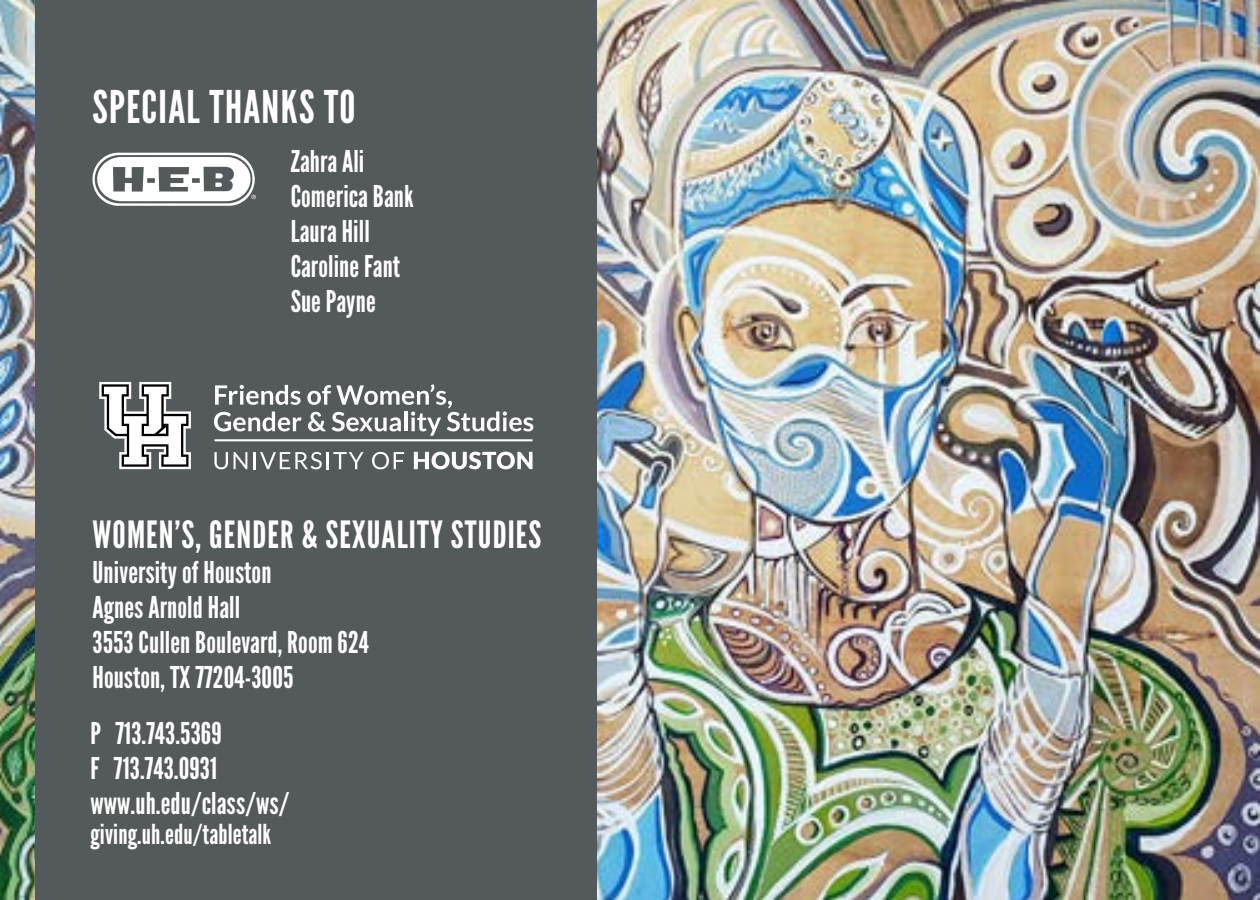
<style>
.page{position:relative;width:1260px;height:900px;background:#fff}
.page>*{position:absolute;margin:0;border:0;box-sizing:border-box;transform-origin:0 0}
.t1{font:45px "League Gothic";letter-spacing:.03em;color:#fff}
.t2{font:37.5px "League Gothic";letter-spacing:.03em;color:#fff}
.t3{font:30px/35px "League Gothic";letter-spacing:.005em;color:#fff}
.t4{font:27.5px "League Gothic";letter-spacing:.005em;color:#fff}
</style>
<div class="page">
<div style="left:34px;top:0;width:564px;height:900px;background:#54595b"></div>
<svg style="left:214px;top:384px;width:319px;height:52px"></svg>
<svg style="left:99px;top:382px;width:92px;height:87px"></svg>
<hr style="left:215px;top:439px;width:318px;height:2px;background:#fff">
<svg style="left:214px;top:452px;width:14px;height:17px"></svg>
<svg style="left:234px;top:452px;width:13px;height:17px"></svg>
<svg style="left:254px;top:452px;width:110px;height:17px"></svg>
<svg style="left:372px;top:452px;width:32px;height:17px"></svg>
<svg style="left:414px;top:452px;width:119px;height:17px"></svg>
<img style="left:598px;top:0;width:662px;height:900px">
<img style="left:0;top:0;width:34px;height:900px">
<svg style="left:92px;top:153px;width:164px;height:53px"></svg>
<h1 class="t1" style="left:92px;top:80px;width:265px">SPECIAL THANKS TO</h1>
<p class="t3" style="left:291px;top:144px;width:124px">Zahra Ali<br>Comerica Bank<br>Laura Hill<br>Caroline Fant<br>Sue Payne</p>
<p class="t2" style="left:92px;top:513px;width:450px">WOMEN’S, GENDER &amp; SEXUALITY STUDIES</p>
<p class="t3" style="left:92px;top:555px;width:278px">University of Houston<br>Agnes Arnold Hall<br>3553 Cullen Boulevard, Room 624<br>Houston, TX 77204-3005</p>
<p class="t3" style="left:90px;top:716px;width:201px">P 713.743.5369<br>F 713.743.0931 www.uh.edu/class/ws/</p>
<p class="t4" style="left:90px;top:818px;width:182px">giving.uh.edu/tabletalk</p>
</div>
